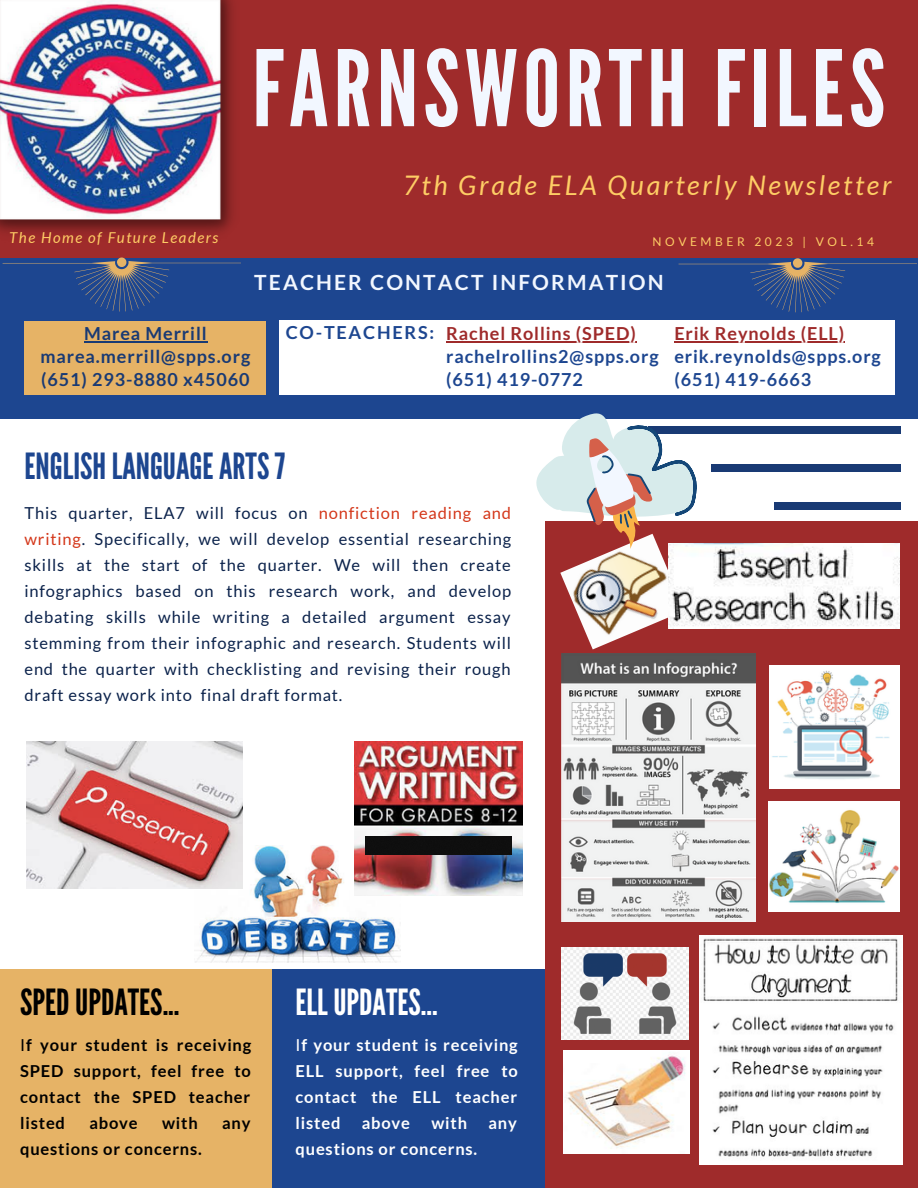
<style>
.page{position:relative;width:918px;height:1188px;background:#fff}
.page>*{position:absolute;margin:0;border:0;box-sizing:border-box;transform-origin:0 0}
.t1{font:105px "League Gothic";letter-spacing:.05em;color:#f2f7ff}
.t2{font:36px "League Gothic";color:#1d4690}
.t3{font:36px "League Gothic";color:#000}
.t4{font:36px "League Gothic";color:#fff}
.t5{font:italic 27px "Lato";letter-spacing:.1em;color:#fecd65}
.t6{font:700 21px "Lato";letter-spacing:.1em;color:#f2f7ff}
.t7{font:700 18px "Lato";letter-spacing:.05em;color:#1d4690}
.t8{font:700 18px "Lato";letter-spacing:.05em;color:#193a74}
.t9{font:700 18px "Lato";letter-spacing:.05em;color:#9f2b2b}
.t10{font:700 18px "Lato";letter-spacing:.1em;color:#1d4690}
.t11{font:16.5px/25.8px "Lato";letter-spacing:.05em;color:#0b224b;text-align:justify}
.t12{font:700 16.5px/25.8px "Lato";letter-spacing:.05em;color:#000;text-align:justify}
.t13{font:700 16.5px/25.8px "Lato";letter-spacing:.05em;color:#fff;text-align:justify}
.t14{font:italic 15px "Lato";letter-spacing:.1em;color:#fecd65}
.t15{font:12px "Lato";letter-spacing:.3em;color:#fecd65}
.s1{color:#d4371a}
.s2{font-weight:400}
</style>
<div class="page">
<div style="left:0;top:969px;width:272px;height:219px;background:#e6b366"></div>
<div style="left:0;top:0;width:918px;height:259px;background:#9f2b2b"></div>
<img style="left:0;top:0;width:233px;height:233px">
<div style="left:272px;top:969px;width:273px;height:219px;background:#1d4690"></div>
<div style="left:545px;top:521px;width:373px;height:667px;background:#9f2b2b"></div>
<div style="left:0;top:258px;width:918px;height:161px;background:#1d4690"></div>
<svg style="left:3px;top:258px;width:238px;height:54px"></svg>
<svg style="left:678px;top:258px;width:239px;height:54px"></svg>
<img style="left:563px;top:1050px;width:126px;height:104px">
<img style="left:560px;top:549px;width:125px;height:100px">
<img style="left:669px;top:544px;width:231px;height:84px">
<img style="left:562px;top:654px;width:193px;height:267px">
<img style="left:700px;top:936px;width:202px;height:228px">
<img style="left:769px;top:666px;width:131px;height:122px">
<img style="left:768px;top:801px;width:132px;height:111px">
<img style="left:194px;top:845px;width:206px;height:117px">
<img style="left:27px;top:741px;width:216px;height:147px">
<img style="left:355px;top:741px;width:168px;height:154px">
<div style="left:366px;top:837px;width:146px;height:18px;background:#0e0e0e"></div>
<img style="left:562px;top:948px;width:127px;height:92px">
<div style="left:25px;top:322px;width:241px;height:73px;background:#e6b366"></div>
<hr style="left:84px;top:341px;width:124px;height:2px;background:#193a74">
<div style="left:280px;top:321px;width:615px;height:74px;background:#fff"></div>
<hr style="left:446px;top:341px;width:191px;height:2px;background:#9f2b2b">
<hr style="left:674px;top:341px;width:171px;height:2px;background:#9f2b2b">
<div style="left:774px;top:502px;width:127px;height:8px;background:#193a74"></div>
<div style="left:711px;top:464px;width:190px;height:8px;background:#193a74"></div>
<div style="left:648px;top:427px;width:253px;height:7px;background:#193a74"></div>
<svg style="left:536px;top:413px;width:161px;height:136px"></svg>
<p class="t1" style="left:252px;top:28px;width:634px">FARNSWORTH FILES</p>
<p class="t5" style="left:403px;top:168px;width:490px">7th Grade ELA Quarterly Newsletter</p>
<p class="t14" style="left:9px;top:229px;width:211px">The Home of Future Leaders</p>
<p class="t15" style="left:653px;top:234px;width:223px">NOVEMBER 2023 | VOL.14</p>
<p class="t6" style="left:254px;top:270px;width:411px">TEACHER CONTACT INFORMATION</p>
<p class="t8" style="left:84px;top:322px;width:124px">Marea Merrill</p>
<p class="t8" style="left:41px;top:346px;width:211px">marea.merrill@spps.org</p>
<p class="t8" style="left:41px;top:369px;width:210px">(651) 293-8880 x45060</p>
<p class="t10" style="left:286px;top:322px;width:150px">CO-TEACHERS:</p>
<p class="t9" style="left:446px;top:322px;width:191px">Rachel Rollins (SPED)</p>
<p class="t7" style="left:446px;top:345px;width:214px">rachelrollins2@spps.org</p>
<p class="t7" style="left:446px;top:368px;width:138px">(651) 419-0772</p>
<p class="t9" style="left:674px;top:322px;width:171px">Erik Reynolds (ELL)</p>
<p class="t7" style="left:674px;top:345px;width:208px">erik.reynolds@spps.org</p>
<p class="t7" style="left:674px;top:368px;width:138px">(651) 419-6663</p>
<p class="t2" style="left:25px;top:445px;width:262px">ENGLISHLANGUAGEARTS7</p>
<p class="t11" style="left:25px;top:500px;width:488px">This quarter, ELA7 will focus on <span class="s1">nonfiction reading and writing</span>. Specifically, we will develop essential researching skills at the start of the quarter. We will then create infographics based on this research work, and develop debating skills while writing a detailed argument essay stemming from their infographic and research. Students will end the quarter with checklisting and revising their rough draft essay work into final draft format.</p>
<p class="t3" style="left:20px;top:981px;width:161px">SPEDUPDATES...</p>
<p class="t12" style="left:20px;top:1032px;width:233px"><span class="s2">I</span>f your student is receiving SPED support, feel free to contact the SPED teacher listed</p>
<p class="t12" style="left:89px;top:1109px;width:50px">above</p>
<p class="t12" style="left:162px;top:1109px;width:37px">with</p>
<p class="t12" style="left:222px;top:1109px;width:30px">any</p>
<p class="t12" style="left:20px;top:1135px;width:183px">questions or concerns.</p>
<p class="t4" style="left:296px;top:981px;width:144px">ELLUPDATES...</p>
<p class="t13" style="left:296px;top:1032px;width:224px"><span class="s2">I</span>f your student is receiving ELL support, feel free to contact the ELL teacher listed</p>
<p class="t13" style="left:362px;top:1109px;width:50px">above</p>
<p class="t13" style="left:431px;top:1109px;width:37px">with</p>
<p class="t13" style="left:488px;top:1109px;width:30px">any</p>
<p class="t13" style="left:296px;top:1135px;width:183px">questions or concerns.</p>
</div>
